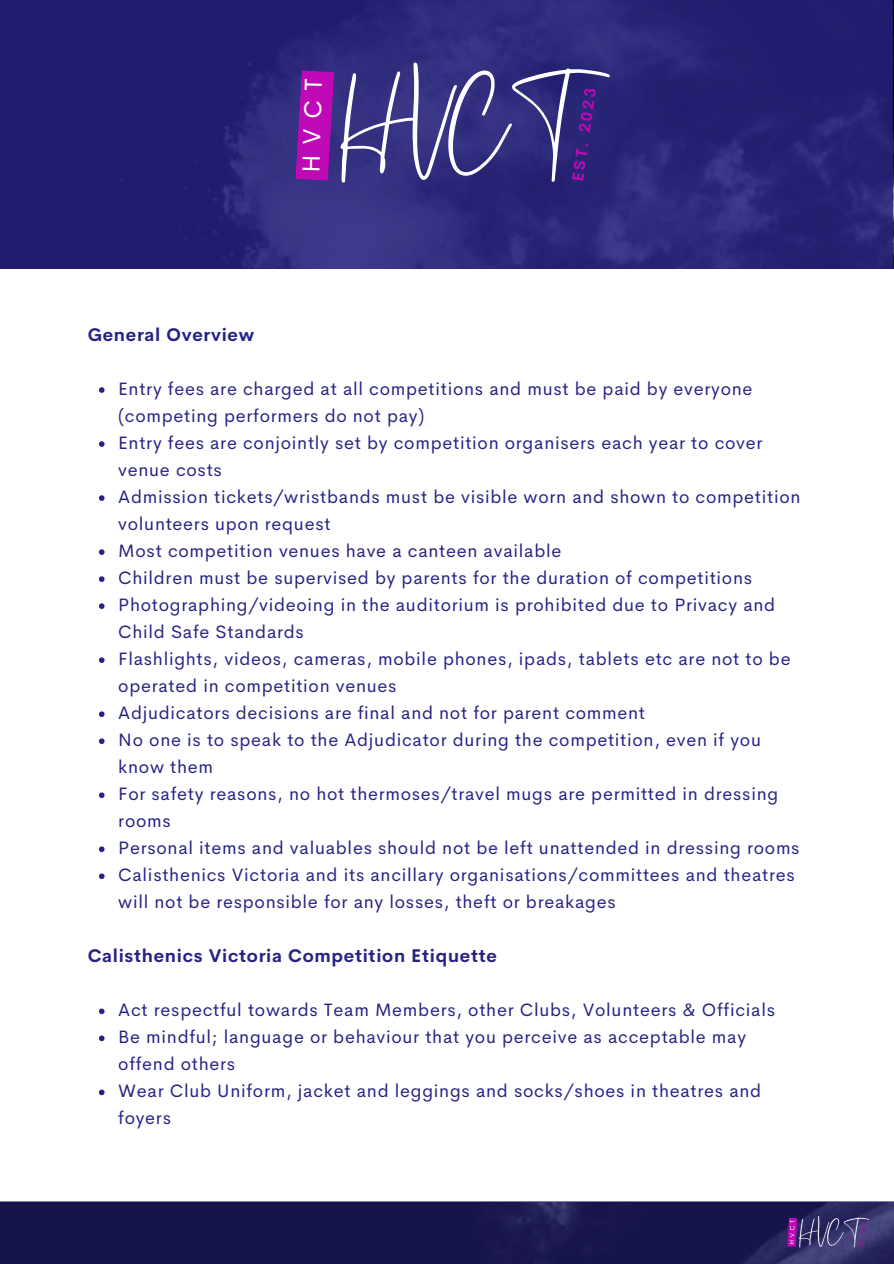
<style>
.page{position:relative;width:894px;height:1264px;background:#fff}
.page>*{position:absolute;margin:0;border:0;box-sizing:border-box;transform-origin:0 0}
.t1{font:87.15px "Gistesy";color:#fff}
.t2{font:24.9px "Cerebri Sans";color:#fff}
.t3{font:18px/27px "Cerebri Sans";letter-spacing:.04em;color:#272384}
.t4{font:700 18px "Cerebri Sans";letter-spacing:.04em;color:#272384}
.t5{font:700 15.75px "Cerebri Sans";color:#bf09b7}
</style>
<div class="page">
<svg style="left:99px;top:387px;width:5px;height:6px"></svg>
<svg style="left:99px;top:441px;width:5px;height:6px"></svg>
<svg style="left:99px;top:495px;width:5px;height:6px"></svg>
<svg style="left:99px;top:549px;width:5px;height:6px"></svg>
<svg style="left:99px;top:576px;width:5px;height:6px"></svg>
<svg style="left:99px;top:603px;width:5px;height:6px"></svg>
<svg style="left:99px;top:657px;width:5px;height:6px"></svg>
<svg style="left:99px;top:711px;width:5px;height:6px"></svg>
<svg style="left:99px;top:738px;width:5px;height:6px"></svg>
<svg style="left:99px;top:792px;width:5px;height:6px"></svg>
<svg style="left:99px;top:846px;width:5px;height:6px"></svg>
<svg style="left:99px;top:873px;width:5px;height:6px"></svg>
<svg style="left:99px;top:1008px;width:5px;height:6px"></svg>
<svg style="left:99px;top:1035px;width:5px;height:6px"></svg>
<svg style="left:99px;top:1089px;width:5px;height:6px"></svg>
<svg style="left:0;top:1201px;width:893px;height:62px;fill:#16144d"></svg>
<img style="left:782px;top:1206px;width:88px;height:51px">
<svg style="left:0;top:0;width:892px;height:269px;fill:#262373"></svg>
<svg style="left:295px;top:70px;width:39px;height:111px"></svg>
<h2 class="t2" style="left:294px;top:172px;width:96px;rotate:-88deg">HVCT</h2>
<p class="t1" style="left:341px;top:58px;width:226px">HVCT</p>
<p class="t5" style="left:574px;top:131px;width:47px;rotate:-82deg">2023</p>
<p class="t5" style="left:567px;top:180px;width:41px;rotate:-82deg">EST.</p>
<h2 class="t4" style="left:88px;top:323px;width:168px">General Overview</h2>
<h1 class="t3" style="left:118px;top:375px;width:635px">Entry fees are charged at all competitions and must be paid by everyone (competing performers do not pay)</h1>
<p class="t3" style="left:118px;top:429px;width:645px">Entry fees are conjointly set by competition organisers each year to cover venue costs</p>
<h3 class="t3" style="left:118px;top:483px;width:683px">Admission tickets/wristbands must be visible worn and shown to competition volunteers upon request</h3>
<p class="t3" style="left:118px;top:537px;width:444px">Most competition venues have a canteen available</p>
<p class="t3" style="left:118px;top:564px;width:635px">Children must be supervised by parents for the duration of competitions</p>
<p class="t3" style="left:118px;top:591px;width:658px">Photographing/videoing in the auditorium is prohibited due to Privacy and<br>Child Safe Standards</p>
<p class="t3" style="left:118px;top:645px;width:673px">Flashlights, videos, cameras, mobile phones, ipads, tablets etc are not to be operated in competition venues</p>
<p class="t3" style="left:118px;top:699px;width:528px">Adjudicators decisions are final and not for parent comment</p>
<p class="t3" style="left:118px;top:726px;width:644px">No one is to speak to the Adjudicator during the competition, even if you know them</p>
<p class="t3" style="left:118px;top:780px;width:661px">For safety reasons, no hot thermoses/travel mugs are permitted in dressing rooms</p>
<p class="t3" style="left:118px;top:834px;width:682px">Personal items and valuables should not be left unattended in dressing rooms</p>
<p class="t3" style="left:118px;top:861px;width:677px">Calisthenics Victoria and its ancillary organisations/committees and theatres will not be responsible for any losses, theft or breakages</p>
<p class="t4" style="left:88px;top:944px;width:410px">Calisthenics Victoria Competition Etiquette</p>
<p class="t3" style="left:118px;top:996px;width:658px">Act respectful towards Team Members, other Clubs, Volunteers &amp; Officials</p>
<p class="t3" style="left:118px;top:1023px;width:629px">Be mindful; language or behaviour that you perceive as acceptable may offend others</p>
<h3 class="t3" style="left:118px;top:1077px;width:644px">Wear Club Uniform, jacket and leggings and socks/shoes in theatres and foyers</h3>
</div>
